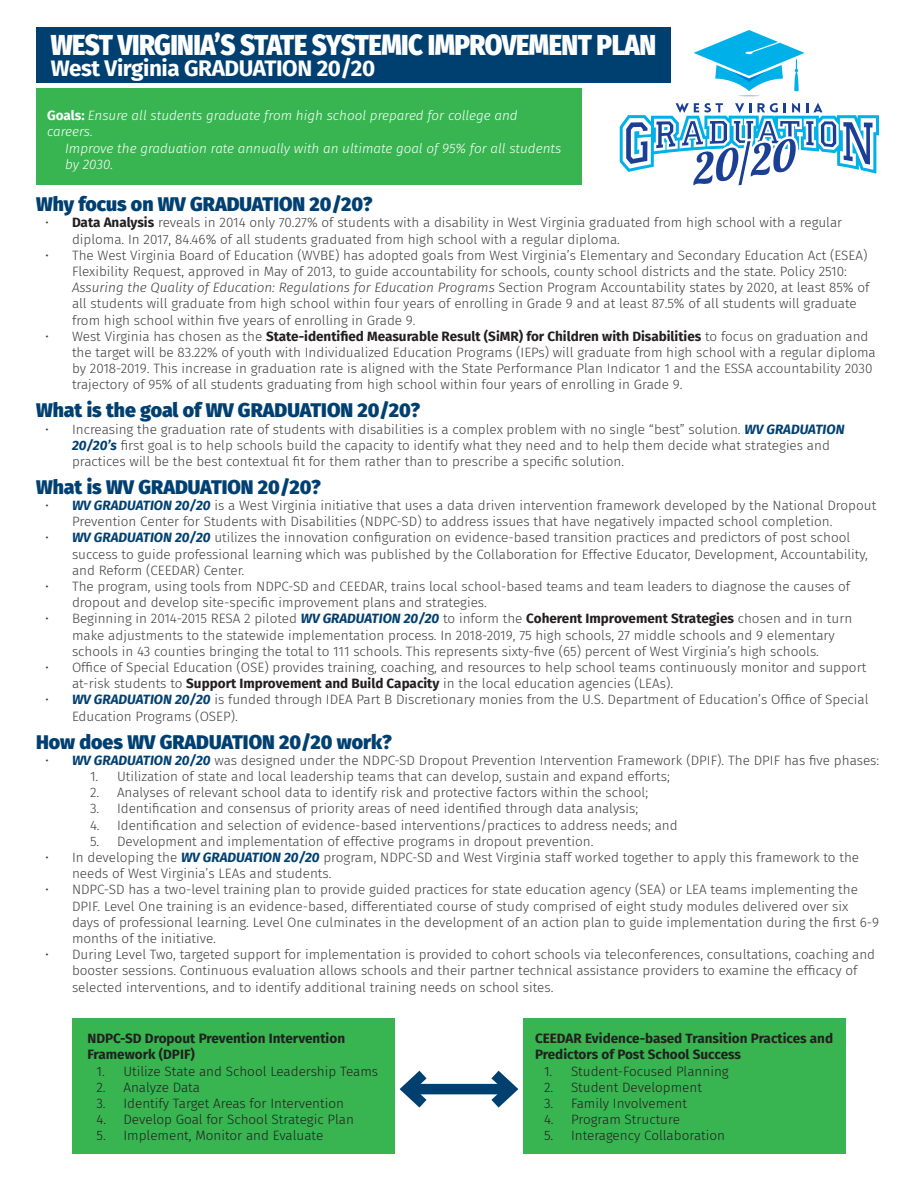
<style>
.page{position:relative;width:918px;height:1188px;background:#fff}
.page>*{position:absolute;margin:0;border:0;box-sizing:border-box;transform-origin:0 0}
.t1{font:900 28.5px "Fira Sans";letter-spacing:-.02em;color:#fff;scale:.9 1}
.t2{font:700 22.5px "Fira Sans";letter-spacing:-.02em;color:#fff}
.t3{font:900 19.5px "Fira Sans";color:#004071}
.t4{font:300 13.5px/16.2px "Fira Sans";color:#3e3e3f}
.t5{font:300 13.5px "Fira Sans";color:#231f20}
.t6{font:italic 300 13.5px/16.2px "Fira Sans";color:#fff}
.t7{font:700 13.5px/16.2px "Fira Sans";color:#231f20}
.s1{font-weight:700;font-style:normal}
.s2{font-weight:700;color:#231f20}
.s3{font-style:italic}
.s4{font-weight:700;font-style:italic;color:#004071}
</style>
<div class="page">
<div style="left:36px;top:88px;width:545px;height:97px;background:#38b551"></div>
<svg style="left:620px;top:103px;width:259px;height:82px"></svg>
<svg style="left:694px;top:30px;width:111px;height:66px"></svg>
<div style="left:36px;top:27px;width:635px;height:55px;background:#004071"></div>
<div style="left:72px;top:1018px;width:322px;height:136px;background:#38b551"></div>
<div style="left:524px;top:1018px;width:322px;height:136px;background:#38b551"></div>
<div style="left:407px;top:1084px;width:104px;height:10px;background:#004071"></div>
<svg style="left:394px;top:1060px;width:44px;height:59px"></svg>
<svg style="left:480px;top:1060px;width:44px;height:59px"></svg>
<p class="t1" style="left:51px;top:19px;width:674px">WEST VIRGINIA’S STATE SYSTEMIC IMPROVEMENT PLAN</p>
<p class="t2" style="left:51px;top:49px;width:326px">West Virginia GRADUATION 20/20</p>
<p class="t6" style="left:47px;top:107px;width:472px"><span class="s1">Goals:</span> Ensure all students graduate from high school prepared for college and careers.</p>
<p class="t6" style="left:65px;top:140px;width:498px">Improve the graduation rate annually with an ultimate goal of 95% for all students by 2030.</p>
<p class="t3" style="left:36px;top:187px;width:338px">Why focus on WV GRADUATION 20/20?</p>
<p class="t4" style="left:72px;top:215px;width:772px;text-indent:-27px">• <span class="s2">Data Analysis</span> reveals in 2014 only 70.27% of students with a disability in West Virginia graduated from high school with a regular diploma. In 2017, 84.46% of all students graduated from high school with a regular diploma.</p>
<p class="t4" style="left:72px;top:247px;width:799px;text-indent:-27px">• The West Virginia Board of Education (WVBE) has adopted goals from West Virginia’s Elementary and Secondary Education Act (ESEA)<br>Flexibility Request, approved in May of 2013, to guide accountability for schools, county school districts and the state. Policy 2510:<br><span class="s3">Assuring the Quality of Education: Regulations for Education Programs</span> Section Program Accountability states by 2020, at least 85% of all students will graduate from high school within four years of enrolling in Grade 9 and at least 87.5% of all students will graduate from high school within five years of enrolling in Grade 9.</p>
<p class="t4" style="left:72px;top:328px;width:805px;text-indent:-27px">• West Virginia has chosen as the <span class="s2">State-identified Measurable Result (SiMR) for Children with Disabilities</span> to focus on graduation and the target will be 83.22% of youth with Individualized Education Programs (IEPs) will graduate from high school with a regular diploma by 2018-2019. This increase in graduation rate is aligned with the State Performance Plan Indicator 1 and the ESSA accountability 2030 trajectory of 95% of all students graduating from high school within four years of enrolling in Grade 9.</p>
<p class="t3" style="left:36px;top:393px;width:386px">What is the goal of WV GRADUATION 20/20?</p>
<p class="t4" style="left:72px;top:421px;width:774px;text-indent:-27px">• Increasing the graduation rate of students with disabilities is a complex problem with no single “best” solution. <span class="s4">WV GRADUATION<br>20/20’s</span> first goal is to help schools build the capacity to identify what they need and to help them decide what strategies and practices will be the best contextual fit for them rather than to prescribe a specific solution.</p>
<p class="t3" style="left:36px;top:470px;width:286px">What is WV GRADUATION 20/20?</p>
<p class="t4" style="left:72px;top:497px;width:806px;text-indent:-27px">• <span class="s4">WV GRADUATION 20/20</span> is a West Virginia initiative that uses a data driven intervention framework developed by the National Dropout<br>Prevention Center for Students with Disabilities (NDPC-SD) to address issues that have negatively impacted school completion.</p>
<p class="t4" style="left:72px;top:530px;width:797px;text-indent:-27px">• <span class="s4">WV GRADUATION 20/20</span> utilizes the innovation configuration on evidence-based transition practices and predictors of post school success to guide professional learning which was published by the Collaboration for Effective Educator, Development, Accountability, and Reform (CEEDAR) Center.</p>
<p class="t4" style="left:72px;top:578px;width:780px;text-indent:-27px">• The program, using tools from NDPC-SD and CEEDAR, trains local school-based teams and team leaders to diagnose the causes of dropout and develop site-specific improvement plans and strategies.</p>
<p class="t4" style="left:72px;top:611px;width:782px;text-indent:-27px">• Beginning in 2014-2015 RESA 2 piloted <span class="s4">WV GRADUATION 20/20</span> to inform the <span class="s2">Coherent Improvement Strategies</span> chosen and in turn make adjustments to the statewide implementation process. In 2018-2019, 75 high schools, 27 middle schools and 9 elementary schools in 43 counties bringing the total to 111 schools. This represents sixty-five (65) percent of West Virginia’s high schools.</p>
<p class="t4" style="left:72px;top:659px;width:796px;text-indent:-27px">• Office of Special Education (OSE) provides training, coaching, and resources to help school teams continuously monitor and support at-risk students to <span class="s2">Support Improvement and Build Capacity</span> in the local education agencies (LEAs).</p>
<p class="t4" style="left:72px;top:692px;width:798px;text-indent:-27px">• <span class="s4">WV GRADUATION 20/20</span> is funded through IDEA Part B Discretionary monies from the U.S. Department of Education’s Office of Special<br>Education Programs (OSEP).</p>
<p class="t3" style="left:36px;top:724px;width:357px">How does WV GRADUATION 20/20 work?</p>
<p class="t4" style="left:45px;top:752px;width:836px">• <span class="s4">WV GRADUATION 20/20</span> was designed under the NDPC-SD Dropout Prevention Intervention Framework (DPIF). The DPIF has five phases:</p>
<p class="t4" style="left:90px;top:768px;width:581px">1. Utilization of state and local leadership teams that can develop, sustain and expand efforts;</p>
<p class="t4" style="left:90px;top:784px;width:560px">2. Analyses of relevant school data to identify risk and protective factors within the school;</p>
<p class="t4" style="left:90px;top:800px;width:550px">3. Identification and consensus of priority areas of need identified through data analysis;</p>
<p class="t4" style="left:90px;top:817px;width:589px">4. Identification and selection of evidence-based interventions/practices to address needs; and</p>
<p class="t4" style="left:90px;top:833px;width:505px">5. Development and implementation of effective programs in dropout prevention.</p>
<p class="t4" style="left:72px;top:849px;width:789px;text-indent:-27px">• In developing the <span class="s4">WV GRADUATION 20/20</span> program, NDPC-SD and West Virginia staff worked together to apply this framework to the needs of West Virginia’s LEAs and students.</p>
<p class="t4" style="left:72px;top:881px;width:809px;text-indent:-27px">• NDPC-SD has a two-level training plan to provide guided practices for state education agency (SEA) or LEA teams implementing the DPIF. Level One training is an evidence-based, differentiated course of study comprised of eight study modules delivered over six<br>days of professional learning. Level One culminates in the development of an action plan to guide implementation during the first 6-9 months of the initiative.</p>
<p class="t4" style="left:72px;top:946px;width:805px;text-indent:-27px">• During Level Two, targeted support for implementation is provided to cohort schools via teleconferences, consultations, coaching and booster sessions. Continuous evaluation allows schools and their partner technical assistance providers to examine the efficacy of selected interventions, and to identify additional training needs on school sites.</p>
<p class="t7" style="left:87px;top:1030px;width:259px">NDPC-SD Dropout Prevention Intervention<br>Framework (DPIF)</p>
<p class="t5" style="left:96px;top:1061px;width:283px">1. Utilize State and School Leadership Teams</p>
<p class="t5" style="left:96px;top:1078px;width:105px">2. Analyze Data</p>
<p class="t5" style="left:96px;top:1094px;width:249px">3. Identify Target Areas for Intervention</p>
<p class="t5" style="left:96px;top:1110px;width:259px">4. Develop Goal for School Strategic Plan</p>
<p class="t5" style="left:96px;top:1126px;width:228px">5. Implement, Monitor and Evaluate</p>
<p class="t7" style="left:535px;top:1030px;width:300px">CEEDAR Evidence-based Transition Practices and<br>Predictors of Post School Success</p>
<p class="t5" style="left:544px;top:1061px;width:186px">1. Student-Focused Planning</p>
<p class="t5" style="left:544px;top:1078px;width:159px">2. Student Development</p>
<p class="t5" style="left:544px;top:1094px;width:144px">3. Family Involvement</p>
<p class="t5" style="left:544px;top:1110px;width:137px">4. Program Structure</p>
<p class="t5" style="left:544px;top:1126px;width:183px">5. Interagency Collaboration</p>
</div>
